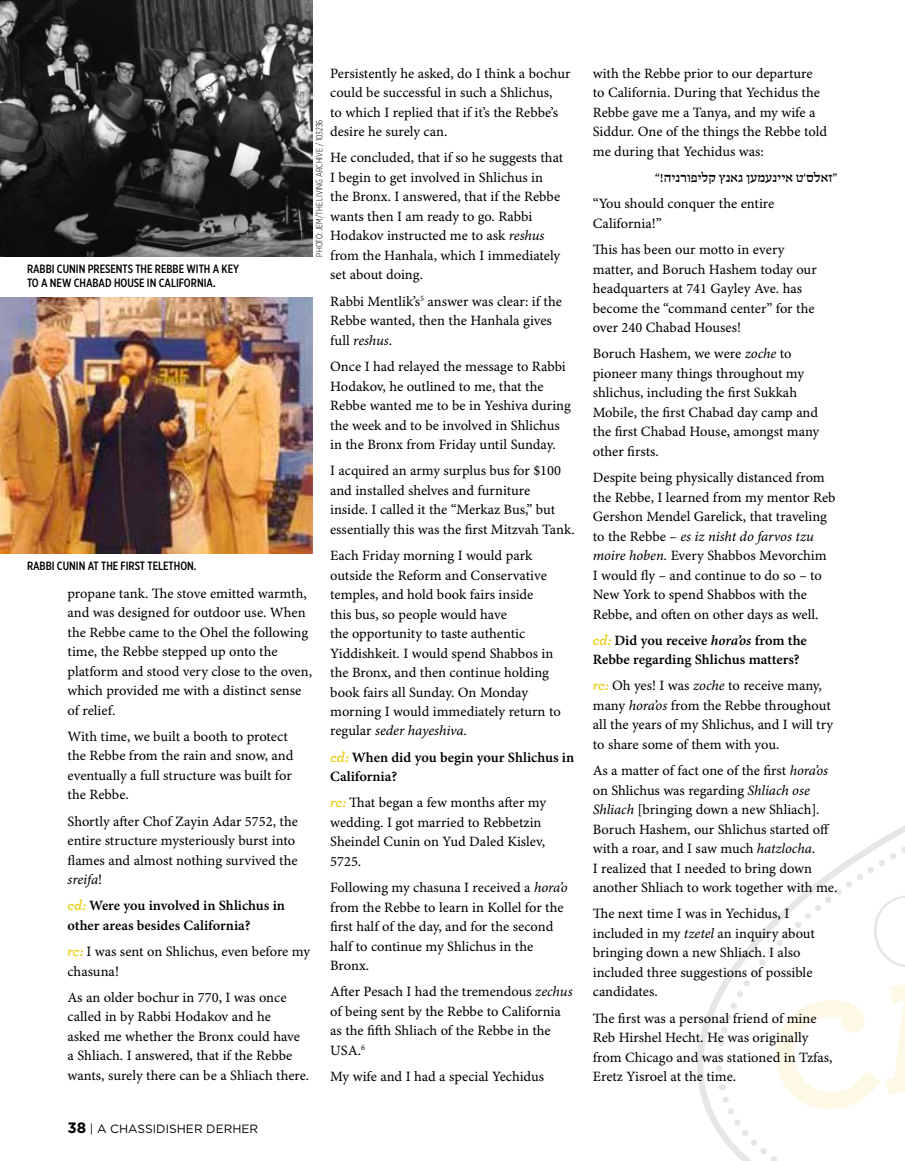
<style>
.page{position:relative;width:905px;height:1161px;background:#fff}
.page>*{position:absolute;margin:0;border:0;box-sizing:border-box;transform-origin:0 0}
.t1{font:14.7px "FB Shefa Classic";color:#000}
.t2{font:14.25px/19.5px "Minion Pro Capt";letter-spacing:-.005em;color:#000}
.t3{font:14.25px/19.5px "Minion Pro Semibold Capt";color:#000}
.t4{font:14.25px "Minion Pro It Capt";letter-spacing:-.005em;color:#000}
.t5{font:500 12px/14.4px "Gotham X Narrow";color:#000}
.t6{font:12px "Gotham";color:#000}
.t7{font:300 9px "Gotham X Narrow";color:#000}
.s1{font-family:"Minion Pro It Capt"}
.s2{font-family:"Minion Pro Capt"}
.s3{font-family:"Archer";font-weight:600;font-style:italic;color:#ebc900}
.s4{font-weight:700;font-size:15px}
.s5{font-family:"Minion Pro Semibold It Capt"}
</style>
<div class="page">
<svg style="left:700px;top:993px;width:17px;height:95px"></svg>
<svg style="left:717px;top:825px;width:188px;height:336px"></svg>
<img style="left:0;top:0;width:312px;height:256px">
<img style="left:0;top:297px;width:312px;height:257px">
<p class="t2" style="left:330px;top:64px;width:242px">Persistently he asked, do I think a bochur could be successful in such a Shlichus,<br>to which I replied that if it’s the Rebbe’s desire he surely can.</p>
<p class="t2" style="left:330px;top:149px;width:234px">He concluded, that if so he suggests that I begin to get involved in Shlichus in the Bronx. I answered, that if the Rebbe wants then I am ready to go. Rabbi Hodakov instructed me to ask <span class="s1">reshus </span>from the Hanhala, which I immediately set about doing.</p>
<p class="t2" style="left:330px;top:292px;width:233px">Rabbi Mentlik’s<sup>5</sup> answer was clear: if the<br>Rebbe wanted, then the Hanhala gives</p>
<p class="t4" style="left:330px;top:332px;width:64px"><span class="s2">full</span> reshus<span class="s2">.</span></p>
<p class="t2" style="left:330px;top:357px;width:242px">Once I had relayed the message to Rabbi Hodakov, he outlined to me, that the Rebbe wanted me to be in Yeshiva during the week and to be involved in Shlichus in the Bronx from Friday until Sunday.</p>
<p class="t2" style="left:330px;top:462px;width:246px">I acquired an army surplus bus for $100 and installed shelves and furniture<br>inside. I called it the “Merkaz Bus,” but essentially this was the first Mitzvah Tank.</p>
<p class="t2" style="left:330px;top:546px;width:232px">Each Friday morning I would park outside the Reform and Conservative temples, and hold book fairs inside<br>this bus, so people would have<br>the opportunity to taste authentic Yiddishkeit. I would spend Shabbos in the Bronx, and then continue holding book fairs all Sunday. On Monday morning I would immediately return to</p>
<p class="t4" style="left:330px;top:722px;width:138px"><span class="s2">regular</span> seder hayeshiva.</p>
<p class="t3" style="left:330px;top:748px;width:245px"><span class="s3">cd:</span> When did you begin your Shlichus in<br>California?</p>
<p class="t2" style="left:330px;top:794px;width:217px"><span class="s3">rc:</span> That began a few months after my wedding. I got married to Rebbetzin<br>Sheindel Cunin on Yud Daled Kislev,<br>5725.</p>
<p class="t2" style="left:330px;top:879px;width:239px">Following my chasuna I received a <span class="s1">hora’o </span>from the Rebbe to learn in Kollel for the first half of the day, and for the second half to continue my Shlichus in the<br>Bronx.</p>
<p class="t2" style="left:330px;top:983px;width:244px">After Pesach I had the tremendous <span class="s1">zechus </span>of being sent by the Rebbe to California as the fifth Shliach of the Rebbe in the<br>USA.<sup>6</sup></p>
<p class="t2" style="left:330px;top:1068px;width:215px">My wife and I had a special Yechidus</p>
<p class="t7" style="left:314px;top:257px;width:138px;rotate:-90deg">Photo: Jem/The Living Archive / 103236</p>
<p class="t5" style="left:27px;top:261px;width:213px">RABBI CUNIN PRESENTS THE REBBE WITH A KEY<br>TO A NEW CHABAD HOUSE IN CALIFORNIA.</p>
<p class="t5" style="left:27px;top:559px;width:171px">RABBI CUNIN AT THE FIRST TELETHON.</p>
<p class="t2" style="left:68px;top:584px;width:246px">propane tank. The stove emitted warmth, and was designed for outdoor use. When the Rebbe came to the Ohel the following time, the Rebbe stepped up onto the platform and stood very close to the oven, which provided me with a distinct sense of relief.</p>
<p class="t2" style="left:68px;top:727px;width:227px">With time, we built a booth to protect the Rebbe from the rain and snow, and eventually a full structure was built for the Rebbe.</p>
<p class="t2" style="left:68px;top:812px;width:232px">Shortly after Chof Zayin Adar 5752, the entire structure mysteriously burst into flames and almost nothing survived the</p>
<p class="t4" style="left:68px;top:871px;width:36px">sreifa<span class="s2">!</span></p>
<p class="t3" style="left:68px;top:897px;width:219px"><span class="s3">cd:</span> Were you involved in Shlichus in other areas besides California?</p>
<p class="t2" style="left:68px;top:942px;width:244px"><span class="s3">rc:</span> I was sent on Shlichus, even before my chasuna!</p>
<p class="t2" style="left:68px;top:988px;width:243px">As an older bochur in 770, I was once called in by Rabbi Hodakov and he<br>asked me whether the Bronx could have a Shliach. I answered, that if the Rebbe wants, surely there can be a Shliach there.</p>
<p class="t6" style="left:68px;top:1122px;width:192px"><span class="s4">38</span> | A CHASSIDISHER DERHER</p>
<p class="t2" style="left:592px;top:64px;width:236px">with the Rebbe prior to our departure to California. During that Yechidus the Rebbe gave me a Tanya, and my wife a Siddur. One of the things the Rebbe told me during that Yechidus was:</p>
<p class="t1" style="left:655px;top:170px;width:184px">”זאלס‘טאי י נעמעןגאנץקליפורנ יה! “</p>
<p class="t2" style="left:592px;top:195px;width:183px">“You should conquer the entire<br>California!”</p>
<p class="t2" style="left:592px;top:240px;width:225px">This has been our motto in every matter, and Boruch Hashem today our headquarters at 741 Gayley Ave. has become the “command center” for the over 240 Chabad Houses!</p>
<p class="t2" style="left:592px;top:345px;width:228px">Boruch Hashem, we were <span class="s1">zoche</span> to pioneer many things throughout my shlichus, including the first Sukkah<br>Mobile, the first Chabad day camp and the first Chabad House, amongst many other firsts.</p>
<p class="t2" style="left:592px;top:468px;width:244px">Despite being physically distanced from the Rebbe, I learned from my mentor Reb<br>Gershon Mendel Garelick, that traveling</p>
<p class="t4" style="left:592px;top:527px;width:222px"><span class="s2">to the Rebbe –</span> es iz nisht do farvos tzu</p>
<p class="t2" style="left:592px;top:546px;width:235px"><span class="s1">moire hoben.</span> Every Shabbos Mevorchim I would fly – and continue to do so – to New York to spend Shabbos with the Rebbe, and often on other days as well.</p>
<p class="t3" style="left:592px;top:631px;width:215px"><span class="s3">cd:</span> Did you receive <span class="s5">hora’os</span> from the<br>Rebbe regarding Shlichus matters?</p>
<p class="t2" style="left:592px;top:677px;width:242px"><span class="s3">rc:</span> Oh yes! I was <span class="s1">zoche</span> to receive many, many <span class="s1">hora’os</span> from the Rebbe throughout all the years of my Shlichus, and I will try to share some of them with you.</p>
<p class="t2" style="left:592px;top:762px;width:246px">As a matter of fact one of the first <span class="s1">hora’os </span>on Shlichus was regarding <span class="s1">Shliach ose Shliach</span> [bringing down a new Shliach]<span class="s1">.<br></span>Boruch Hashem, our Shlichus started off with a roar, and I saw much <span class="s1">hatzlocha</span>.<br>I realized that I needed to bring down another Shliach to work together with me.</p>
<p class="t2" style="left:592px;top:905px;width:224px">The next time I was in Yechidus, I included in my <span class="s1">tzetel</span> an inquiry about bringing down a new Shliach. I also included three suggestions of possible candidates.</p>
<p class="t2" style="left:592px;top:1009px;width:241px">The first was a personal friend of mine Reb Hirshel Hecht. He was originally from Chicago and was stationed in Tzfas, Eretz Yisroel at the time.</p>
</div>
